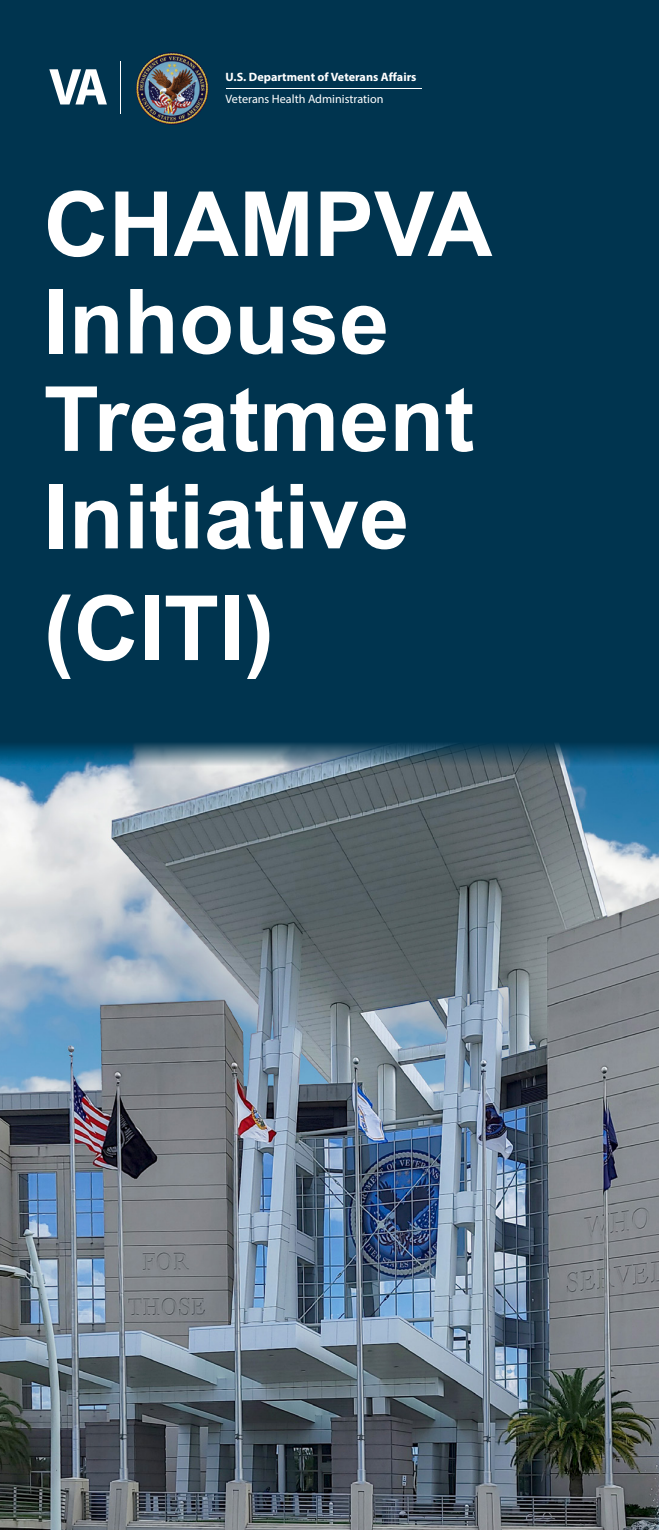
<style>
.page{position:relative;width:659px;height:1530px;background:#fff}
.page>*{position:absolute;margin:0;border:0;box-sizing:border-box;transform-origin:0 0}
.t1{font:700 90px/97.5px "Arial";color:#fff}
.t2{font:700 12px "Myriad Pro";color:#fff}
.t3{font:12px "Myriad Pro";color:#fff}
</style>
<div class="page">
<div style="left:0;top:0;width:658px;height:769px;background:#00344f"></div>
<img style="left:136px;top:52px;width:72px;height:73px;border-radius:36px">
<hr style="left:120px;top:62px;width:1px;height:52px;background:#fff">
<svg style="left:49px;top:69px;width:58px;height:35px"></svg>
<hr style="left:225px;top:88px;width:196px;height:1px;background:#fff">
<img style="left:0;top:743px;width:658px;height:787px">
<p class="t2" style="left:225px;top:69px;width:192px">U.S. Department of Veterans Affairs</p>
<p class="t3" style="left:225px;top:92px;width:159px">Veterans Health Administration</p>
<p class="t1" style="left:44px;top:177px;width:450px">CHAMPVA<br>Inhouse<br>Treatment<br>Initiative</p>
<p class="t1" style="left:44px;top:581px;width:231px">(CITI)</p>
</div>
